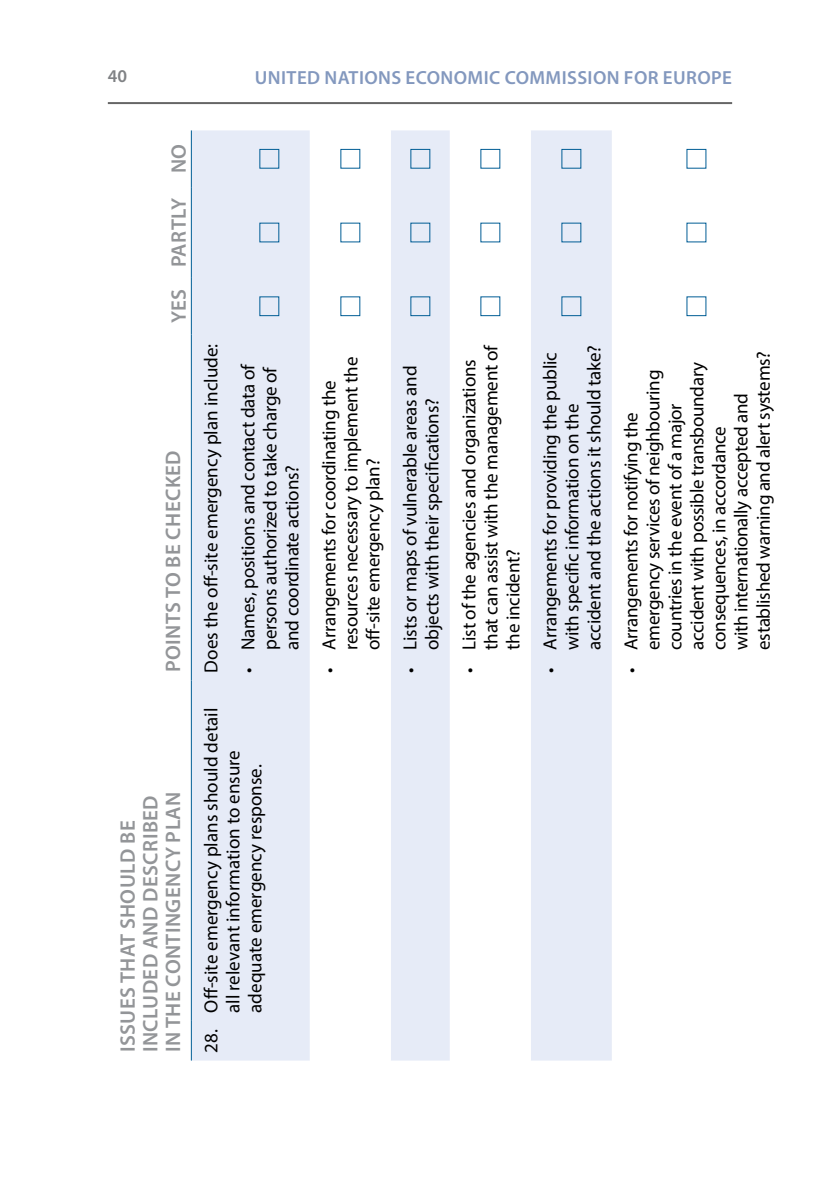
<style>
.page{position:relative;width:840px;height:1191px;background:#fff}
.page>*{position:absolute;margin:0;border:0;box-sizing:border-box;transform-origin:0 0}
.t1{font:600 21px/22.4px "Myriad Pro";letter-spacing:.02em;color:#939598}
.t2{font:19px/22px "Myriad Pro";letter-spacing:-.01em;color:#000}
.t3{font:600 19px "Myriad Pro";letter-spacing:.02em;color:#8398be}
.t4{font:600 18px "Myriad Pro";color:#808285}
</style>
<div class="page">
<hr style="left:108px;top:102px;width:623px;height:2px;background:#000">
<div style="left:192px;top:130px;width:117px;height:930px;background:#e6ebf7"></div>
<svg style="left:309px;top:130px;width:398px;height:930px"></svg>
<hr style="left:191px;top:1020px;width:1px;height:40px;background:#005d95">
<hr style="left:191px;top:680px;width:1px;height:340px;background:#005d95">
<hr style="left:191px;top:334px;width:1px;height:346px;background:#005d95">
<hr style="left:191px;top:278px;width:1px;height:56px;background:#005d95">
<hr style="left:191px;top:187px;width:1px;height:91px;background:#005d95">
<hr style="left:191px;top:130px;width:1px;height:57px;background:#005d95">
<p class="t4" style="left:108px;top:64px;width:21px">40</p>
<p class="t3" style="left:255px;top:65px;width:478px">UNITED NATIONS ECONOMIC COMMISSION FOR EUROPE</p>
<p class="t1" style="left:167px;top:323px;width:181px;rotate:-90deg">YES PARTLY NO</p>
<p class="t1" style="left:161px;top:672px;width:224px;rotate:-90deg">POINTS TO BE CHECKED</p>
<p class="t1" style="left:116px;top:1052px;width:262px;rotate:-90deg">ISSUES THAT SHOULD BE<br>INCLUDED AND DESCRIBED<br>IN THE CONTINGENCY PLAN</p>
<p class="t2" style="left:200px;top:672px;width:330px;rotate:-90deg">Does the off-site emergency plan include:</p>
<p class="t2" style="left:236px;top:650px;width:288px;text-indent:-23px;rotate:-90deg">• Names, positions and contact data of persons authorized to take charge of and coordinate actions?</p>
<p class="t2" style="left:317px;top:650px;width:294px;text-indent:-23px;rotate:-90deg">• Arrangements for coordinating the resources necessary to implement the off-site emergency plan?</p>
<p class="t2" style="left:398px;top:672px;width:308px;text-align:center;rotate:-90deg">• Lists or maps of vulnerable areas and objects with their specifications?</p>
<p class="t2" style="left:200px;top:1012px;width:306px;text-indent:-40px;rotate:-90deg">28. Off-site emergency plans should detail all relevant information to ensure adequate emergency response.</p>
<p class="t2" style="left:457px;top:650px;width:307px;text-indent:-23px;rotate:-90deg">• List of the agencies and organizations that can assist with the management of the incident?</p>
<p class="t2" style="left:538px;top:650px;width:306px;text-indent:-23px;rotate:-90deg">• Arrangements for providing the public with specific information on the accident and the actions it should take?</p>
<p class="t2" style="left:619px;top:650px;width:300px;text-indent:-23px;rotate:-90deg">• Arrangements for notifying the emergency services of neighbouring countries in the event of a major accident with possible transboundary consequences, in accordance<br>with internationally accepted and established warning and alert systems?</p>
</div>
